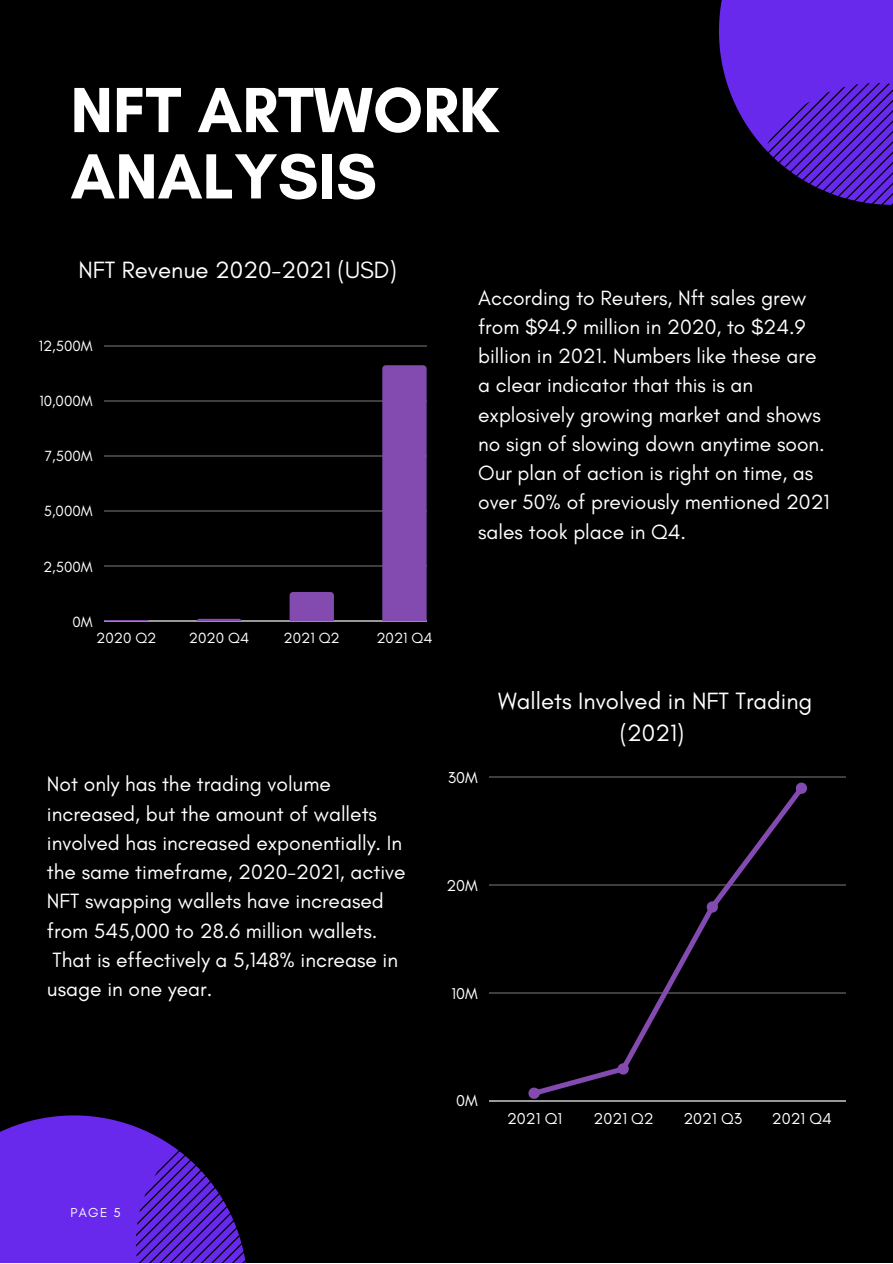
<style>
.page{position:relative;width:893px;height:1264px;background:#fff}
.page>*{position:absolute;margin:0;border:0;box-sizing:border-box;transform-origin:0 0}
.t1{font:700 64.95px/66.3px "Glacial Indifference";color:#fff}
.t2{font:24px/32.5px "Glacial Indifference";color:#fff;text-align:center}
.t3{font:21px/29.2px "Glacial Indifference";color:#fff}
.t4{font:16.05px "Glacial Indifference";color:#fff}
.t5{font:15px "Glacial Indifference";color:#fff}
.t6{font:13.2px "Glacial Indifference";color:#fff}
</style>
<div class="page">
<div style="left:0;top:0;width:892px;height:1262px;background:#000"></div>
<svg style="left:719px;top:0;width:173px;height:205px"></svg>
<hr style="left:104px;top:345px;width:322px;height:1px;background:#fff">
<hr style="left:104px;top:400px;width:322px;height:1px;background:#fff">
<hr style="left:104px;top:455px;width:322px;height:1px;background:#fff">
<hr style="left:104px;top:510px;width:322px;height:1px;background:#fff">
<hr style="left:104px;top:565px;width:322px;height:1px;background:#fff">
<hr style="left:104px;top:620px;width:322px;height:1px;background:#fff">
<svg style="left:104px;top:620px;width:44px;height:1px"></svg>
<svg style="left:197px;top:619px;width:44px;height:2px"></svg>
<svg style="left:289px;top:592px;width:45px;height:29px"></svg>
<div style="left:382px;top:365px;width:44px;height:256px;background:#834baf"></div>
<hr style="left:489px;top:777px;width:357px;height:1px;background:#fff">
<hr style="left:489px;top:884px;width:357px;height:2px;background:#fff">
<hr style="left:489px;top:992px;width:357px;height:1px;background:#fff">
<hr style="left:489px;top:1100px;width:357px;height:1px;background:#fff">
<svg style="left:528px;top:782px;width:279px;height:316px"></svg>
<svg style="left:0;top:1115px;width:246px;height:147px"></svg>
<h1 class="t1" style="left:70px;top:76px;width:430px">NFT ARTWORK<br>ANALYSIS</h1>
<p class="t2" style="left:78px;top:253px;width:320px">NFT Revenue 2020-2021 (USD)</p>
<p class="t5" style="left:39px;top:337px;width:55px">12,500M</p>
<p class="t5" style="left:39px;top:392px;width:55px">10,000M</p>
<p class="t5" style="left:45px;top:447px;width:49px">7,500M</p>
<p class="t5" style="left:44px;top:502px;width:50px">5,000M</p>
<p class="t5" style="left:43px;top:557px;width:51px">2,500M</p>
<p class="t5" style="left:72px;top:612px;width:22px">0M</p>
<p class="t5" style="left:96px;top:628px;width:62px">2020 Q2</p>
<p class="t5" style="left:189px;top:628px;width:62px">2020 Q4</p>
<p class="t5" style="left:283px;top:628px;width:58px">2021 Q2</p>
<p class="t5" style="left:376px;top:628px;width:58px">2021 Q4</p>
<p class="t3" style="left:478px;top:283px;width:353px">According to Reuters, Nft sales grew from $94.9 million in 2020, to $24.9 billion in 2021. Numbers like these are a clear indicator that this is an explosively growing market and shows no sign of slowing down anytime soon.<br>Our plan of action is right on time, as over 50% of previously mentioned 2021 sales took place in Q4.</p>
<p class="t3" style="left:47px;top:769px;width:360px">Not only has the trading volume increased, but the amount of wallets involved has increased exponentially. In the same timeframe, 2020-2021, active NFT swapping wallets have increased from 545,000 to 28.6 million wallets.<br>That is effectively a 5,148% increase in usage in one year.</p>
<p class="t4" style="left:448px;top:767px;width:31px">30M</p>
<p class="t2" style="left:498px;top:684px;width:315px">Wallets Involved in NFT Trading (2021)</p>
<p class="t4" style="left:446px;top:875px;width:33px">20M</p>
<p class="t4" style="left:451px;top:983px;width:28px">10M</p>
<p class="t6" style="left:70px;top:1204px;width:52px">PAGE 5</p>
<p class="t4" style="left:456px;top:1091px;width:23px">0M</p>
<p class="t4" style="left:507px;top:1108px;width:56px">2021 Q1</p>
<p class="t4" style="left:593px;top:1108px;width:62px">2021 Q2</p>
<p class="t4" style="left:683px;top:1108px;width:60px">2021 Q3</p>
<p class="t4" style="left:771px;top:1108px;width:61px">2021 Q4</p>
</div>
